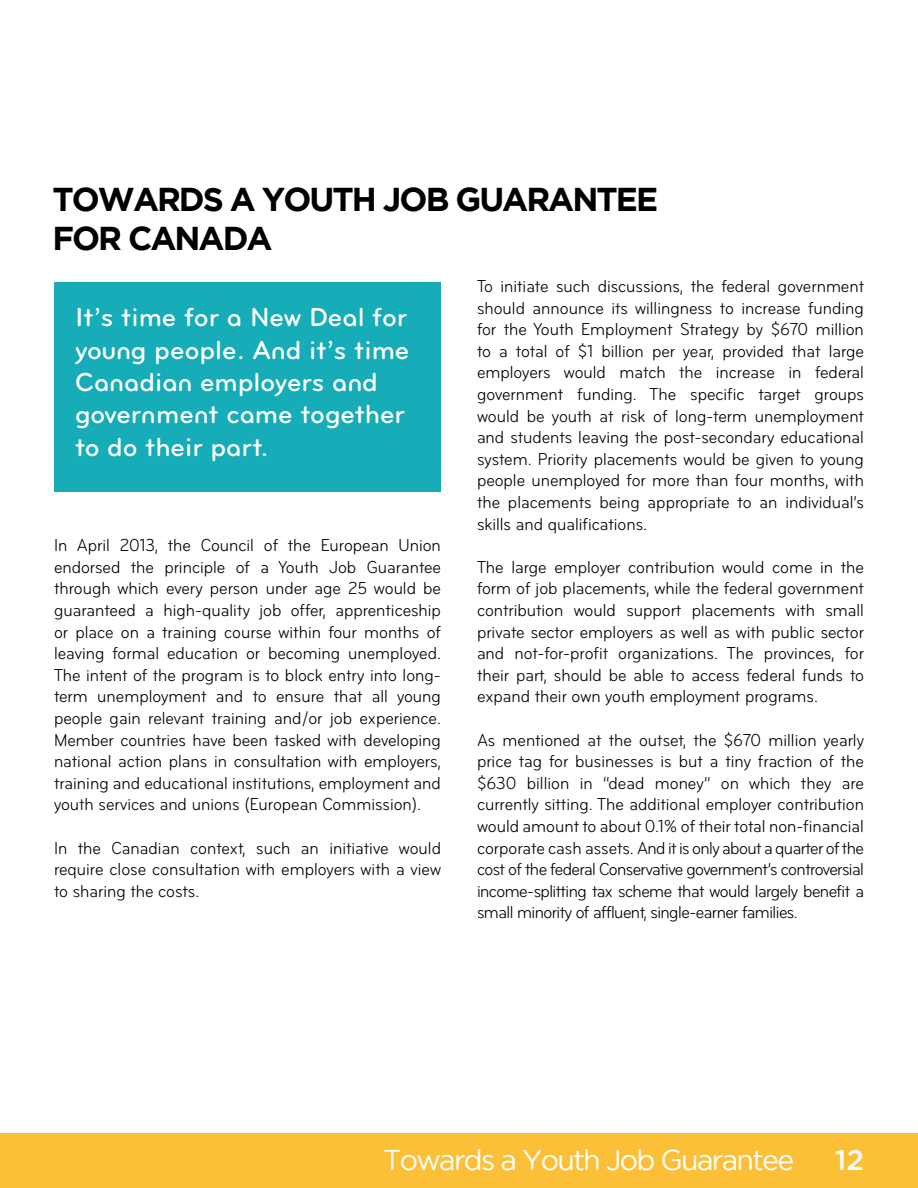
<style>
.page{position:relative;width:918px;height:1188px;background:#fff}
.page>*{position:absolute;margin:0;border:0;box-sizing:border-box;transform-origin:0 0}
.t1{font:700 33px/39.6px "Gotham";letter-spacing:-.06em;color:#000}
.t2{font:28.5px "Gotham";letter-spacing:-.06em;color:#fff}
.t3{font:500 28.5px "Gotham";color:#fff}
.t4{font:27px/32.4px "Bryant Medium Alt";letter-spacing:-.01em;color:#fff}
.t5{font:condensed 18px/21.6px "Bryant";color:#000;text-align:justify}
</style>
<div class="page">
<div style="left:0;top:1134px;width:918px;height:54px;background:#fbc037"></div>
<div style="left:54px;top:283px;width:386px;height:209px;background:#16acb8"></div>
<h1 class="t1" style="left:52px;top:178px;width:607px">TOWARDS A YOUTH JOB GUARANTEE<br>FOR CANADA</h1>
<h3 class="t4" style="left:75px;top:301px;width:336px">It’s time for a New Deal for young people. And it’s time<br>Canadian employers and government came together to do their part.</h3>
<p class="t5" style="left:54px;top:535px;width:389px">In April 2013, the Council of the European Union endorsed the principle of a Youth Job Guarantee through which every person under age 25 would be guaranteed a high-quality job offer, apprenticeship or place on a training course within four months of leaving formal education or becoming unemployed.<br>The intent of the program is to block entry into long&shy;term unemployment and to ensure that all young people gain relevant training and/or job experience.<br>Member countries have been tasked with developing national action plans in consultation with employers, training and educational institutions, employment and youth services and unions (European Commission).</p>
<p class="t5" style="left:54px;top:837px;width:389px">In the Canadian context, such an initiative would require close consultation with employers with a view to sharing the costs.</p>
<p class="t5" style="left:477px;top:276px;width:389px">To initiate such discussions, the federal government should announce its willingness to increase funding for the Youth Employment Strategy by $670 million to a total of $1 billion per year, provided that large employers would match the increase in federal government funding. The specific target groups would be youth at risk of long-term unemployment and students leaving the post-secondary educational system. Priority placements would be given to young people unemployed for more than four months, with the placements being appropriate to an individual’s skills and qualifications.</p>
<p class="t5" style="left:477px;top:556px;width:389px">The large employer contribution would come in the form of job placements, while the federal government contribution would support placements with small private sector employers as well as with public sector and not-for-profit organizations. The provinces, for their part, should be able to access federal funds to expand their own youth employment programs.</p>
<p class="t5" style="left:477px;top:729px;width:389px">As mentioned at the outset, the $670 million yearly price tag for businesses is but a tiny fraction of the $630 billion in “dead money” on which they are currently sitting. The additional employer contribution would amount to about 0.1% of their total non-financial corporate cash assets. And it is only about a quarter of the cost of the federal Conservative government’s controversial income-splitting tax scheme that would largely benefit a small minority of affluent, single-earner families.</p>
<h2 class="t2" style="left:383px;top:1144px;width:413px">Towards a Youth Job Guarantee</h2>
<h2 class="t3" style="left:835px;top:1144px;width:30px">12</h2>
</div>
